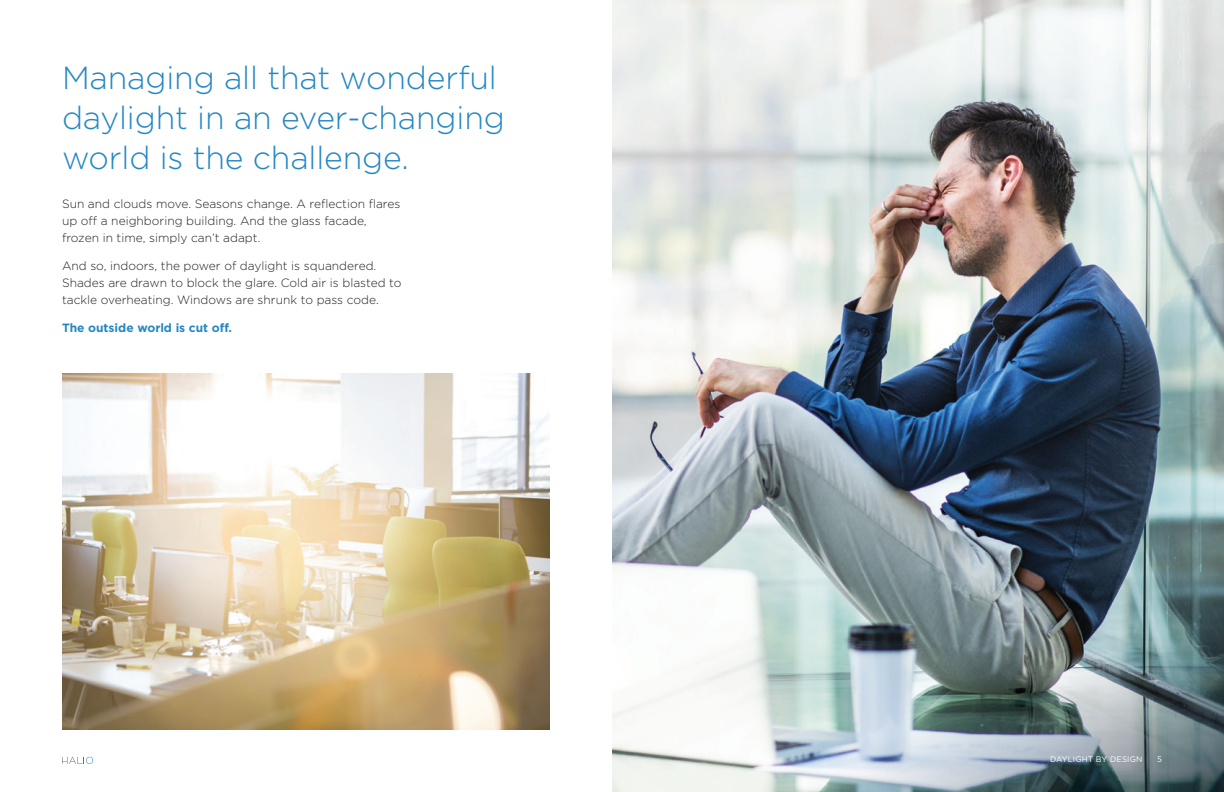
<style>
.page{position:relative;width:1224px;height:792px;background:#fff}
.page>*{position:absolute;margin:0;border:0;box-sizing:border-box;transform-origin:0 0}
.t1{font:300 32px/40px "Gotham";letter-spacing:-.005em;color:#2487c4}
.body{font:300 12px/17px "Gotham";color:#231f20}
.body-2{font:700 12px "Gotham";color:#2487c4}
.small_body{font:8px "Gotham";letter-spacing:.02em;color:#fff}
</style>
<div class="page">
<img style="left:612px;top:0;width:612px;height:792px">
<img style="left:62px;top:374px;width:488px;height:356px">
<img style="left:808px;top:601px;width:416px;height:191px">
<svg style="left:62px;top:757px;width:32px;height:7px"></svg>
<h3 class="t1" style="left:62px;top:57px;width:444px">Managing all that wonderful daylight in an ever-changing world is the challenge.</h3>
<p class="body" style="left:62px;top:195px;width:340px">Sun and clouds move. Seasons change. A reflection flares up off a neighboring building. And the glass facade, frozen in time, simply can’t adapt.</p>
<p class="body" style="left:62px;top:257px;width:341px">And so, indoors, the power of daylight is squandered.<br>Shades are drawn to block the glare. Cold air is blasted to tackle overheating. Windows are shrunk to pass code.</p>
<p class="body-2" style="left:62px;top:321px;width:171px">The outside world is cut off.</p>
<p class="small_body" style="left:1050px;top:755px;width:94px">DAYLIGHT BY DESIGN</p>
<p class="small_body" style="left:1157px;top:755px;width:6px">5</p>
</div>
